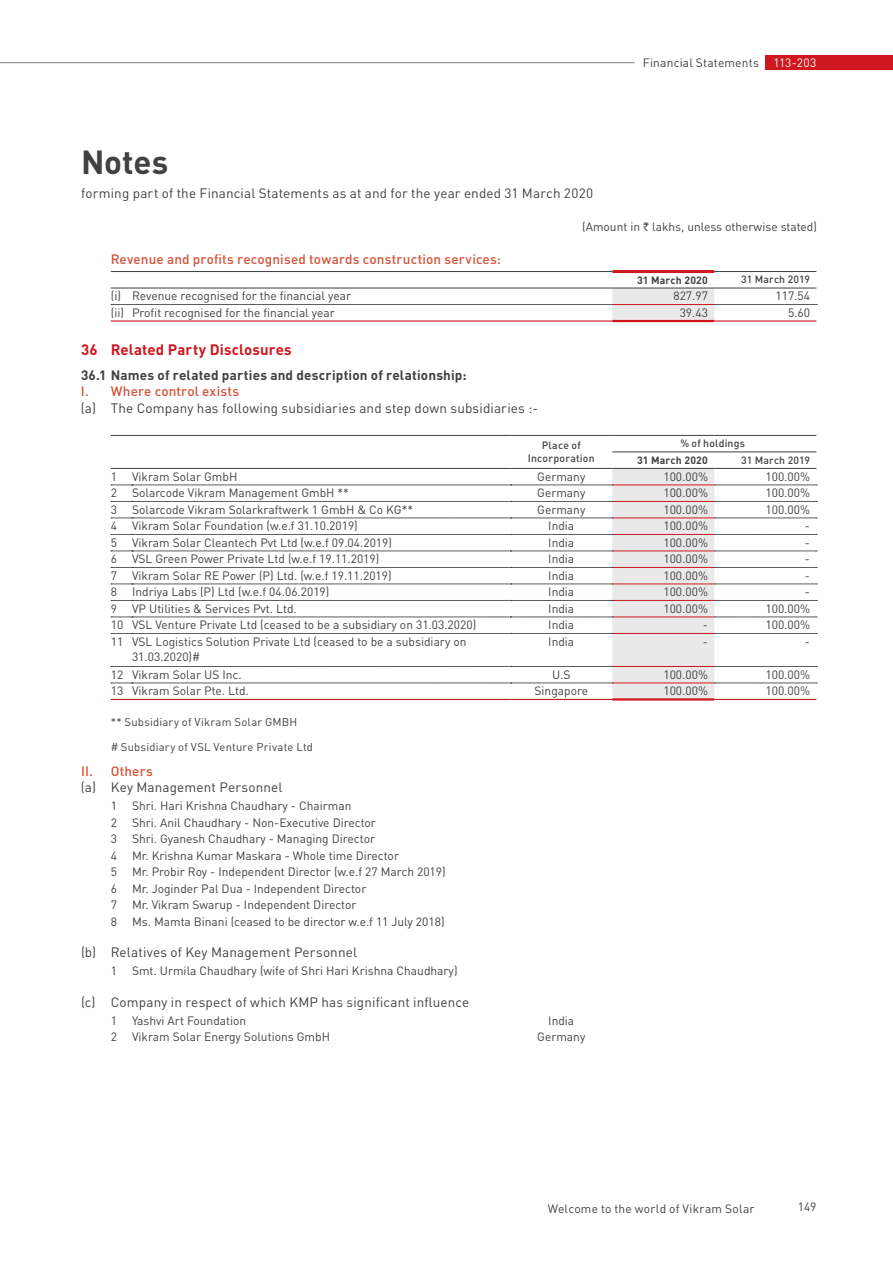
<style>
.page{position:relative;width:893px;height:1263px;background:#fff}
.page>*{position:absolute;margin:0;border:0;box-sizing:border-box;transform-origin:0 0}
.t1{font:700 33px "DINOT";letter-spacing:-.005em;color:#414042}
.t2{font:700 15px "DINOT";letter-spacing:.01em;color:#ce171e}
.t3{font:13.5px "DINOT";letter-spacing:.01em;color:#414042}
.t4{font:500 13.5px "DINOT";letter-spacing:.01em;color:#d65139}
.t5{font:700 13.5px "DINOT";letter-spacing:.01em;color:#414042}
.t6{font:12px/15.8px "DINOT";color:#414042}
.t7{font:11.25px "DINOT";letter-spacing:.015em;color:#414042}
.t8{font:500 10.5px/13.5px "DINOT";letter-spacing:.02em;color:#414042;text-align:center}
.t9{font:700 10.5px "DINOT";letter-spacing:.025em;color:#414042}
.s1{color:#fff}
.s2{font-family:"Rupee"}
</style>
<div class="page">
<hr style="left:612px;top:270px;width:102px;height:3px;background:#ce171e">
<hr style="left:714px;top:271px;width:102px;height:1px;background:#414042">
<hr style="left:111px;top:271px;width:501px;height:1px;background:#414042">
<hr style="left:111px;top:320px;width:501px;height:2px;background:#ce171e">
<hr style="left:612px;top:320px;width:102px;height:2px;background:#ce171e">
<svg style="left:111px;top:288px;width:706px;height:33px"></svg>
<hr style="left:714px;top:320px;width:102px;height:2px;background:#ce171e">
<hr style="left:612px;top:452px;width:102px;height:1px;background:#414042">
<hr style="left:714px;top:452px;width:102px;height:1px;background:#414042">
<hr style="left:612px;top:435px;width:102px;height:1px;background:#414042">
<hr style="left:714px;top:435px;width:102px;height:1px;background:#414042">
<svg style="left:111px;top:435px;width:21px;height:1px"></svg>
<hr style="left:132px;top:435px;width:378px;height:1px;background:#414042">
<hr style="left:510px;top:435px;width:102px;height:1px;background:#414042">
<hr style="left:612px;top:698px;width:102px;height:3px;background:#ce171e">
<svg style="left:111px;top:468px;width:706px;height:232px"></svg>
<hr style="left:714px;top:699px;width:102px;height:1px;background:#ce171e">
<hr style="left:0;top:62px;width:634px;height:1px;background:#7b7c7f">
<div style="left:765px;top:55px;width:128px;height:15px;background:#ce171e"></div>
<p class="t6" style="left:643px;top:54px;width:175px">Financial Statements <span class="s1">113-203</span></p>
<h1 class="t1" style="left:81px;top:139px;width:89px">Notes</h1>
<p class="t3" style="left:81px;top:184px;width:514px">forming part of the Financial Statements as at and for the year ended 31 March 2020</p>
<p class="t6" style="left:582px;top:218px;width:236px">(Amount in <span class="s2">`</span> lakhs, unless otherwise stated)</p>
<p class="t4" style="left:111px;top:250px;width:392px">Revenue and profits recognised towards construction services:</p>
<p class="t9" style="left:637px;top:273px;width:72px">31 March 2020</p>
<p class="t8" style="left:741px;top:272px;width:70px">31 March 2019</p>
<p class="t6" style="left:111px;top:287px;width:242px">(i) Revenue recognised for the financial year</p>
<p class="t6" style="left:673px;top:287px;width:36px">827.97</p>
<p class="t6" style="left:775px;top:287px;width:36px">117.54</p>
<p class="t6" style="left:111px;top:304px;width:226px">(ii) Profit recognised for the financial year</p>
<p class="t6" style="left:680px;top:304px;width:30px">39.43</p>
<p class="t6" style="left:788px;top:304px;width:24px">5.60</p>
<p class="t2" style="left:81px;top:339px;width:212px">36 Related Party Disclosures</p>
<p class="t5" style="left:81px;top:365px;width:387px">36.1 Names of related parties and description of relationship:</p>
<p class="t4" style="left:81px;top:382px;width:160px">I. Where control exists</p>
<p class="t3" style="left:81px;top:398px;width:459px">(a) The Company has following subsidiaries and step down subsidiaries :-</p>
<p class="t8" style="left:528px;top:438px;width:69px">Place of<br>Incorporation</p>
<p class="t8" style="left:680px;top:436px;width:66px">% of holdings</p>
<p class="t9" style="left:637px;top:453px;width:72px">31 March 2020</p>
<p class="t8" style="left:741px;top:453px;width:70px">31 March 2019</p>
<p class="t6" style="left:111px;top:468px;width:8px">1</p>
<p class="t6" style="left:132px;top:468px;width:107px">Vikram Solar GmbH</p>
<p class="t6" style="left:537px;top:468px;width:50px">Germany</p>
<p class="t6" style="left:663px;top:468px;width:46px">100.00%</p>
<p class="t6" style="left:765px;top:468px;width:46px">100.00%</p>
<p class="t6" style="left:111px;top:484px;width:8px">2</p>
<p class="t6" style="left:132px;top:484px;width:218px">Solarcode Vikram Management GmbH **</p>
<p class="t6" style="left:537px;top:484px;width:50px">Germany</p>
<p class="t6" style="left:663px;top:484px;width:46px">100.00%</p>
<p class="t6" style="left:765px;top:484px;width:46px">100.00%</p>
<p class="t6" style="left:111px;top:501px;width:8px">3</p>
<p class="t6" style="left:132px;top:501px;width:283px">Solarcode Vikram Solarkraftwerk 1 GmbH &amp; Co KG**</p>
<p class="t6" style="left:537px;top:501px;width:50px">Germany</p>
<p class="t6" style="left:663px;top:501px;width:46px">100.00%</p>
<p class="t6" style="left:765px;top:501px;width:46px">100.00%</p>
<p class="t6" style="left:111px;top:517px;width:8px">4</p>
<p class="t6" style="left:132px;top:517px;width:227px">Vikram Solar Foundation (w.e.f 31.10.2019)</p>
<p class="t6" style="left:548px;top:517px;width:28px">India</p>
<p class="t6" style="left:663px;top:517px;width:46px">100.00%</p>
<p class="t6" style="left:805px;top:517px;width:7px">-</p>
<p class="t6" style="left:111px;top:534px;width:8px">5</p>
<p class="t6" style="left:132px;top:534px;width:261px">Vikram Solar Cleantech Pvt Ltd (w.e.f 09.04.2019)</p>
<p class="t6" style="left:548px;top:534px;width:28px">India</p>
<p class="t6" style="left:663px;top:534px;width:46px">100.00%</p>
<p class="t6" style="left:805px;top:534px;width:7px">-</p>
<p class="t6" style="left:111px;top:550px;width:8px">6</p>
<p class="t6" style="left:132px;top:550px;width:249px">VSL Green Power Private Ltd (w.e.f 19.11.2019)</p>
<p class="t6" style="left:548px;top:550px;width:28px">India</p>
<p class="t6" style="left:663px;top:550px;width:46px">100.00%</p>
<p class="t6" style="left:805px;top:550px;width:7px">-</p>
<p class="t6" style="left:111px;top:567px;width:8px">7</p>
<p class="t6" style="left:132px;top:567px;width:261px">Vikram Solar RE Power (P) Ltd. (w.e.f 19.11.2019)</p>
<p class="t6" style="left:548px;top:567px;width:28px">India</p>
<p class="t6" style="left:663px;top:567px;width:46px">100.00%</p>
<p class="t6" style="left:805px;top:567px;width:7px">-</p>
<p class="t6" style="left:111px;top:583px;width:8px">8</p>
<p class="t6" style="left:132px;top:583px;width:199px">Indriya Labs (P) Ltd (w.e.f 04.06.2019)</p>
<p class="t6" style="left:548px;top:583px;width:28px">India</p>
<p class="t6" style="left:663px;top:583px;width:46px">100.00%</p>
<p class="t6" style="left:805px;top:583px;width:7px">-</p>
<p class="t6" style="left:111px;top:600px;width:8px">9</p>
<p class="t6" style="left:132px;top:600px;width:166px">VP Utilities &amp; Services Pvt. Ltd.</p>
<p class="t6" style="left:548px;top:600px;width:28px">India</p>
<p class="t6" style="left:663px;top:600px;width:46px">100.00%</p>
<p class="t6" style="left:765px;top:600px;width:46px">100.00%</p>
<p class="t6" style="left:111px;top:616px;width:367px">10 VSL Venture Private Ltd (ceased to be a subsidiary on 31.03.2020)</p>
<p class="t6" style="left:548px;top:616px;width:28px">India</p>
<p class="t6" style="left:703px;top:616px;width:7px">-</p>
<p class="t6" style="left:765px;top:616px;width:46px">100.00%</p>
<p class="t6" style="left:132px;top:633px;width:336px;text-indent:-21px">11 VSL Logistics Solution Private Ltd (ceased to be a subsidiary on<br>31.03.2020)#</p>
<p class="t6" style="left:548px;top:633px;width:28px">India</p>
<p class="t6" style="left:703px;top:633px;width:7px">-</p>
<p class="t6" style="left:805px;top:633px;width:7px">-</p>
<p class="t6" style="left:111px;top:666px;width:132px">12 Vikram Solar US Inc.</p>
<p class="t6" style="left:552px;top:666px;width:20px">U.S</p>
<p class="t6" style="left:663px;top:666px;width:46px">100.00%</p>
<p class="t6" style="left:765px;top:666px;width:46px">100.00%</p>
<p class="t6" style="left:111px;top:682px;width:140px">13 Vikram Solar Pte. Ltd.</p>
<p class="t6" style="left:534px;top:682px;width:55px">Singapore</p>
<p class="t6" style="left:663px;top:682px;width:46px">100.00%</p>
<p class="t6" style="left:765px;top:682px;width:46px">100.00%</p>
<p class="t7" style="left:111px;top:714px;width:188px">** Subsidiary of Vikram Solar GMBH</p>
<p class="t7" style="left:111px;top:739px;width:204px"># Subsidiary of VSL Venture Private Ltd</p>
<p class="t4" style="left:81px;top:761px;width:73px">II. Others</p>
<p class="t3" style="left:81px;top:778px;width:203px">(a) Key Management Personnel</p>
<p class="t6" style="left:111px;top:797px;width:8px">1</p>
<p class="t6" style="left:132px;top:797px;width:221px">Shri. Hari Krishna Chaudhary - Chairman</p>
<p class="t6" style="left:111px;top:814px;width:8px">2</p>
<p class="t6" style="left:132px;top:814px;width:245px">Shri. Anil Chaudhary - Non-Executive Director</p>
<p class="t6" style="left:111px;top:830px;width:8px">3</p>
<p class="t6" style="left:132px;top:830px;width:245px">Shri. Gyanesh Chaudhary - Managing Director</p>
<p class="t6" style="left:111px;top:847px;width:8px">4</p>
<p class="t6" style="left:132px;top:847px;width:269px">Mr. Krishna Kumar Maskara - Whole time Director</p>
<p class="t6" style="left:111px;top:863px;width:8px">5</p>
<p class="t6" style="left:132px;top:863px;width:315px">Mr. Probir Roy - Independent Director (w.e.f 27 March 2019)</p>
<p class="t6" style="left:111px;top:880px;width:8px">6</p>
<p class="t6" style="left:132px;top:880px;width:236px">Mr. Joginder Pal Dua - Independent Director</p>
<p class="t6" style="left:111px;top:896px;width:8px">7</p>
<p class="t6" style="left:132px;top:896px;width:226px">Mr. Vikram Swarup - Independent Director</p>
<p class="t6" style="left:111px;top:913px;width:8px">8</p>
<p class="t6" style="left:132px;top:913px;width:314px">Ms. Mamta Binani (ceased to be director w.e.f 11 July 2018)</p>
<p class="t3" style="left:81px;top:943px;width:278px">(b) Relatives of Key Management Personnel</p>
<p class="t6" style="left:111px;top:962px;width:8px">1</p>
<p class="t6" style="left:132px;top:962px;width:327px">Smt. Urmila Chaudhary (wife of Shri Hari Krishna Chaudhary)</p>
<p class="t3" style="left:81px;top:992px;width:390px">(c) Company in respect of which KMP has significant influence</p>
<p class="t6" style="left:111px;top:1012px;width:8px">1</p>
<p class="t6" style="left:132px;top:1012px;width:116px">Yashvi Art Foundation</p>
<p class="t6" style="left:548px;top:1012px;width:28px">India</p>
<p class="t6" style="left:111px;top:1028px;width:8px">2</p>
<p class="t6" style="left:132px;top:1028px;width:199px">Vikram Solar Energy Solutions GmbH</p>
<p class="t6" style="left:537px;top:1028px;width:50px">Germany</p>
<p class="t6" style="left:548px;top:1200px;width:208px">Welcome to the world of Vikram Solar</p>
<p class="t6" style="left:798px;top:1198px;width:20px">149</p>
</div>
